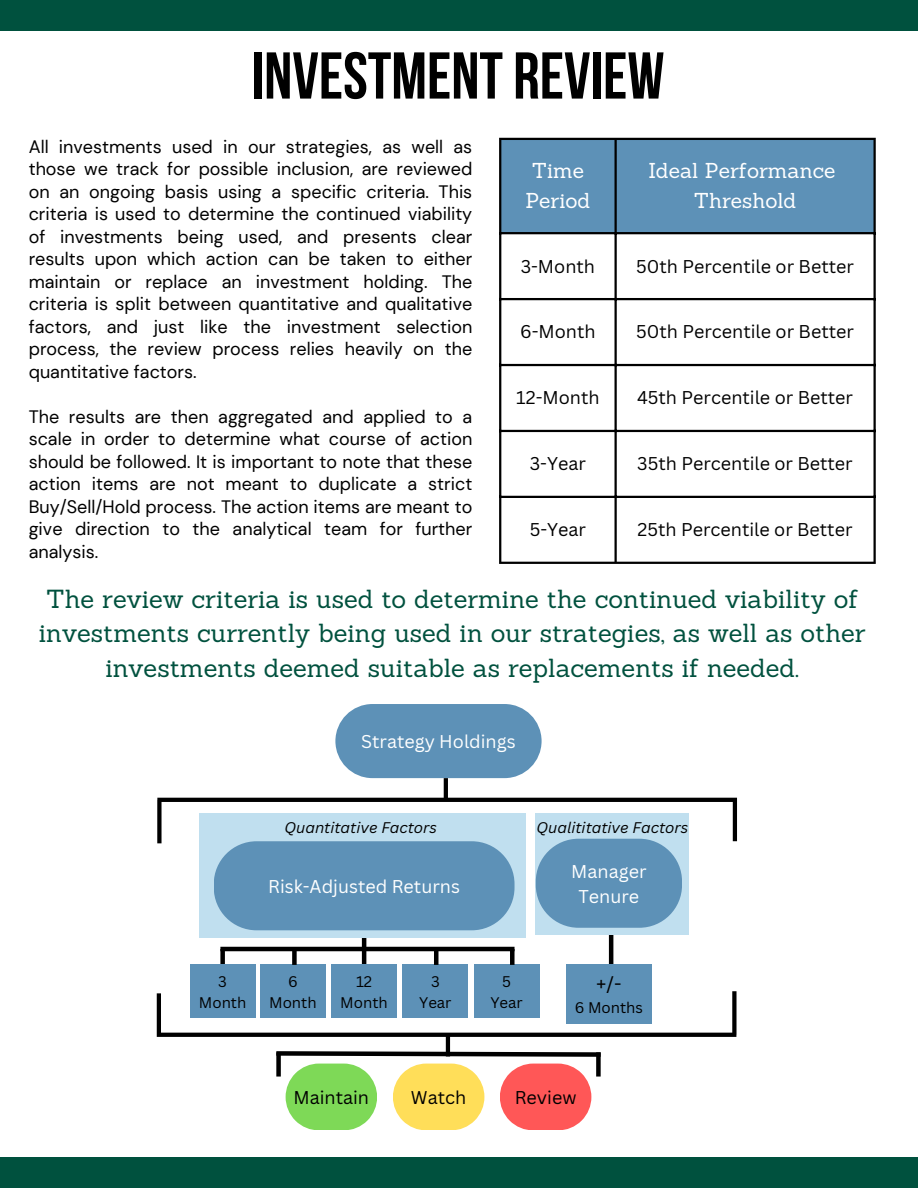
<style>
.page{position:relative;width:918px;height:1188px;background:#fff}
.page>*{position:absolute;margin:0;border:0;box-sizing:border-box;transform-origin:0 0}
.t1{font:700 66px "Bebas Neue";color:#000}
.t2{font:25.5px/34.8px "Sanchez";color:#00513e;text-align:center}
.t3{font:21px "Sanchez";color:#fff}
.t4{font:19.8px "Canva Sans";color:#000}
.t5{font:18px/22.5px "DM Sans";color:#000;text-align:justify}
.t6{font:18px "Canva Sans";color:#000}
.t7{font:18px/24.8px "Canva Sans";color:#fff;text-align:center}
.t8{font:italic 15px "Canva Sans";color:#000}
.t9{font:15px "Canva Sans";color:#000}
</style>
<div class="page">
<div style="left:0;top:1158px;width:918px;height:30px;background:#00513e"></div>
<div style="left:0;top:0;width:918px;height:31px;background:#00513e"></div>
<div style="left:501px;top:140px;width:373px;height:92px;background:#5d91b7"></div>
<hr style="left:499px;top:140px;width:2px;height:422px;background:#000">
<hr style="left:615px;top:140px;width:2px;height:422px;background:#000">
<hr style="left:874px;top:140px;width:2px;height:422px;background:#000">
<hr style="left:499px;top:138px;width:377px;height:2px;background:#000">
<hr style="left:499px;top:232px;width:377px;height:2px;background:#000">
<hr style="left:499px;top:298px;width:377px;height:2px;background:#000">
<hr style="left:499px;top:364px;width:377px;height:2px;background:#000">
<hr style="left:499px;top:430px;width:377px;height:2px;background:#000">
<hr style="left:499px;top:496px;width:377px;height:2px;background:#000">
<hr style="left:499px;top:562px;width:377px;height:2px;background:#000">
<div style="left:220px;top:949px;width:5px;height:16px;background:#000"></div>
<hr style="left:362px;top:930px;width:4px;height:35px;background:#000">
<div style="left:199px;top:813px;width:326px;height:125px;background:#c0dfef"></div>
<div style="left:214px;top:841px;width:301px;height:89px;background:#5d91b7;border-radius:43px"></div>
<hr style="left:609px;top:928px;width:4px;height:37px;background:#000">
<div style="left:536px;top:813px;width:153px;height:122px;background:#c0dfef"></div>
<div style="left:536px;top:839px;width:146px;height:89px;background:#5d91b7;border-radius:43px"></div>
<div style="left:190px;top:965px;width:65px;height:53px;background:#5d91b7"></div>
<div style="left:260px;top:965px;width:66px;height:53px;background:#5d91b7"></div>
<div style="left:331px;top:965px;width:66px;height:53px;background:#5d91b7"></div>
<div style="left:403px;top:965px;width:65px;height:53px;background:#5d91b7"></div>
<div style="left:474px;top:965px;width:65px;height:53px;background:#5d91b7"></div>
<div style="left:566px;top:965px;width:86px;height:59px;background:#5d91b7"></div>
<div style="left:335px;top:704px;width:207px;height:74px;background:#5d91b7;border-radius:37px"></div>
<svg style="left:157px;top:778px;width:580px;height:65px"></svg>
<hr style="left:220px;top:947px;width:295px;height:4px;background:#000">
<div style="left:292px;top:949px;width:5px;height:16px;background:#000"></div>
<hr style="left:434px;top:949px;width:4px;height:16px;background:#000">
<div style="left:510px;top:949px;width:5px;height:16px;background:#000"></div>
<svg style="left:157px;top:991px;width:580px;height:139px"></svg>
<p class="t1" style="left:252px;top:49px;width:414px">INVESTMENT REVIEW</p>
<p class="t5" style="left:29px;top:135px;width:445px">All investments used in our strategies, as well as those we track for possible inclusion, are reviewed on an ongoing basis using a specific criteria. This criteria is used to determine the continued viability of investments being used, and presents clear results upon which action can be taken to either maintain or replace an investment holding. The criteria is split between quantitative and qualitative factors, and just like the investment selection process, the review process relies heavily on the quantitative factors.</p>
<h2 class="t5" style="left:29px;top:405px;width:445px">The results are then aggregated and applied to a scale in order to determine what course of action should be followed. It is important to note that these action items are not meant to duplicate a strict Buy/Sell/Hold process. The action items are meant to give direction to the analytical team for further analysis.</h2>
<p class="t3" style="left:532px;top:157px;width:54px">Time</p>
<h3 class="t3" style="left:525px;top:186px;width:67px">Period</h3>
<h3 class="t3" style="left:648px;top:157px;width:188px">Ideal Performance</h3>
<p class="t3" style="left:694px;top:186px;width:104px">Threshold</p>
<p class="t6" style="left:521px;top:253px;width:76px">3-Month</p>
<p class="t6" style="left:636px;top:253px;width:219px">50th Percentile or Better</p>
<p class="t6" style="left:520px;top:319px;width:77px">6-Month</p>
<p class="t6" style="left:636px;top:319px;width:219px">50th Percentile or Better</p>
<p class="t6" style="left:516px;top:385px;width:85px">12-Month</p>
<p class="t6" style="left:637px;top:385px;width:217px">45th Percentile or Better</p>
<p class="t6" style="left:530px;top:451px;width:58px">3-Year</p>
<p class="t6" style="left:637px;top:451px;width:217px">35th Percentile or Better</p>
<p class="t6" style="left:530px;top:517px;width:58px">5-Year</p>
<p class="t6" style="left:638px;top:517px;width:216px">25th Percentile or Better</p>
<p class="t2" style="left:39px;top:581px;width:828px">The review criteria is used to determine the continued viability of investments currently being used in our strategies, as well as other investments deemed suitable as replacements if needed.</p>
<p class="t7" style="left:361px;top:729px;width:156px">Strategy Holdings</p>
<p class="t8" style="left:284px;top:817px;width:154px">Quantitative Factors</p>
<p class="t8" style="left:537px;top:817px;width:153px">Qualititative Factors</p>
<h3 class="t7" style="left:268px;top:874px;width:193px">Risk-Adjusted Returns</h3>
<p class="t9" style="left:218px;top:971px;width:10px">3</p>
<h3 class="t9" style="left:199px;top:992px;width:49px">Month</h3>
<h3 class="t9" style="left:288px;top:971px;width:11px">6</h3>
<p class="t9" style="left:269px;top:992px;width:49px">Month</p>
<p class="t9" style="left:356px;top:971px;width:18px">12</p>
<p class="t9" style="left:340px;top:992px;width:49px">Month</p>
<p class="t9" style="left:431px;top:971px;width:10px">3</p>
<p class="t9" style="left:419px;top:992px;width:34px">Year</p>
<p class="t9" style="left:502px;top:971px;width:10px">5</p>
<p class="t9" style="left:490px;top:992px;width:34px">Year</p>
<p class="t7" style="left:571px;top:859px;width:77px">Manager<br>Tenure</p>
<p class="t4" style="left:596px;top:969px;width:27px">+/-</p>
<p class="t9" style="left:575px;top:997px;width:70px">6 Months</p>
<p class="t6" style="left:294px;top:1085px;width:77px">Maintain</p>
<p class="t6" style="left:411px;top:1085px;width:57px">Watch</p>
<p class="t6" style="left:515px;top:1085px;width:63px">Review</p>
</div>
